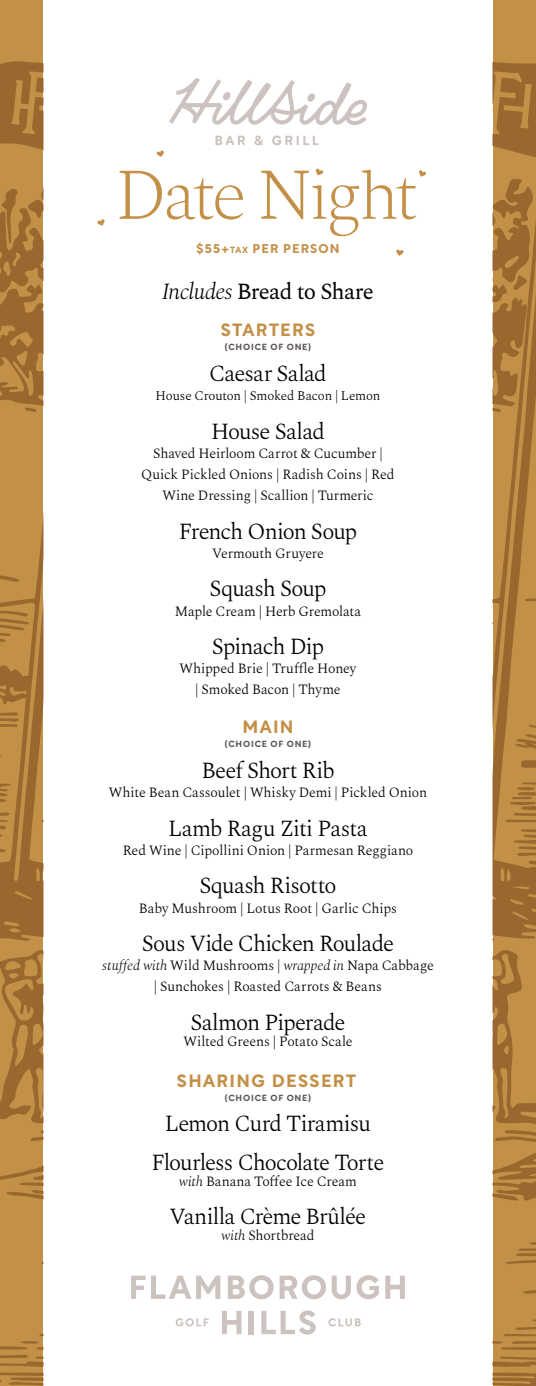
<style>
.page{position:relative;width:536px;height:1386px;background:#fff}
.page>*{position:absolute;margin:0;border:0;box-sizing:border-box;transform-origin:0 0}
.t1{font:300 22.75px/38.5px "Spectral";letter-spacing:-.04em;color:#000;text-align:center}
.t2{font:22.75px "Spectral";letter-spacing:-.04em;color:#000}
.t3{font:700 17.5px "Rotunda";letter-spacing:.08em;color:#c39048}
.t4{font:300 14px/21px "Spectral";letter-spacing:-.01em;color:#000;text-align:center}
.t5{font:300 13.12px "Spectral";letter-spacing:-.015em;color:#000}
.t6{font:700 12.42px "Rotunda";letter-spacing:.09em;color:#c39048}
.t7{font:700 8.75px "Rotunda";letter-spacing:.095em;color:#5e5755}
.s1{font-size:8.75px}
.s2{font-weight:300;font-style:italic}
.s3{font-style:italic}
</style>
<div class="page">
<div style="left:0;top:0;width:43px;height:1386px;background:#c39048"></div>
<svg style="left:0;top:61px;width:43px;height:1325px"></svg>
<div style="left:493px;top:0;width:42px;height:1386px;background:#c39048"></div>
<svg style="left:492px;top:52px;width:44px;height:1334px"></svg>
<svg style="left:131px;top:1276px;width:14px;height:23px"></svg>
<svg style="left:151px;top:1276px;width:69px;height:23px"></svg>
<svg style="left:228px;top:1275px;width:45px;height:24px"></svg>
<svg style="left:279px;top:1275px;width:100px;height:24px"></svg>
<svg style="left:385px;top:1276px;width:20px;height:23px"></svg>
<svg style="left:222px;top:1311px;width:19px;height:23px"></svg>
<div style="left:249px;top:1311px;width:5px;height:23px;background:#ccc3c0"></div>
<svg style="left:261px;top:1310px;width:55px;height:25px"></svg>
<svg style="left:176px;top:1318px;width:32px;height:8px"></svg>
<svg style="left:328px;top:1318px;width:32px;height:8px"></svg>
<svg style="left:215px;top:136px;width:30px;height:9px"></svg>
<svg style="left:254px;top:136px;width:9px;height:9px"></svg>
<svg style="left:272px;top:136px;width:46px;height:9px"></svg>
<svg style="left:169px;top:78px;width:198px;height:47px"></svg>
<svg style="left:120px;top:171px;width:123px;height:49px"></svg>
<svg style="left:261px;top:169px;width:165px;height:67px"></svg>
<svg style="left:396px;top:249px;width:7px;height:7px"></svg>
<svg style="left:156px;top:150px;width:8px;height:7px"></svg>
<svg style="left:97px;top:219px;width:8px;height:7px"></svg>
<p class="t6" style="left:196px;top:242px;width:144px">$55+<span class="s1">TAX</span> PER PERSON</p>
<h1 class="t2" style="left:162px;top:278px;width:213px"><span class="s2">Includes</span> Bread to Share</h1>
<p class="t3" style="left:221px;top:321px;width:96px">STARTERS</p>
<p class="t7" style="left:225px;top:342px;width:88px">(CHOICE OF ONE)</p>
<h1 class="t1" style="left:209px;top:356px;width:119px">Caesar Salad</h1>
<p class="t5" style="left:155px;top:391px;width:226px">House Crouton | Smoked Bacon | Lemon</p>
<h1 class="t1" style="left:211px;top:414px;width:115px">House Salad</h1>
<p class="t4" style="left:141px;top:444px;width:255px">Shaved Heirloom Carrot &amp; Cucumber |<br>Quick Pickled Onions | Radish Coins | Red<br>Wine Dressing | Scallion | Turmeric</p>
<h1 class="t1" style="left:179px;top:514px;width:180px">French Onion Soup</h1>
<p class="t4" style="left:212px;top:544px;width:113px">Vermouth Gruyere</p>
<h1 class="t1" style="left:209px;top:572px;width:118px">Squash Soup</h1>
<p class="t4" style="left:175px;top:602px;width:188px">Maple Cream | Herb Gremolata</p>
<h1 class="t1" style="left:212px;top:629px;width:114px">Spinach Dip</h1>
<p class="t4" style="left:179px;top:657px;width:178px">Whipped Brie | Truffle Honey | Smoked Bacon | Thyme</p>
<p class="t3" style="left:242px;top:719px;width:53px">MAIN</p>
<p class="t7" style="left:225px;top:740px;width:88px">(CHOICE OF ONE)</p>
<h1 class="t1" style="left:201px;top:753px;width:135px">Beef Short Rib</h1>
<p class="t4" style="left:109px;top:783px;width:320px">White Bean Cassoulet | Whisky Demi | Pickled Onion</p>
<h1 class="t1" style="left:168px;top:811px;width:201px">Lamb Ragu Ziti Pasta</h1>
<p class="t4" style="left:123px;top:841px;width:292px">Red Wine | Cipollini Onion | Parmesan Reggiano</p>
<h1 class="t1" style="left:199px;top:868px;width:139px">Squash Risotto</h1>
<p class="t4" style="left:139px;top:899px;width:259px">Baby Mushroom | Lotus Root | Garlic Chips</p>
<h1 class="t1" style="left:142px;top:926px;width:254px">Sous Vide Chicken Roulade</h1>
<p class="t4" style="left:102px;top:956px;width:333px"><span class="s3">stuffed with</span> Wild Mushrooms | <span class="s3">wrapped in</span> Napa Cabbage | Sunchokes | Roasted Carrots &amp; Beans</p>
<h1 class="t1" style="left:190px;top:1005px;width:156px">Salmon Piperade</h1>
<p class="t4" style="left:183px;top:1032px;width:170px">Wilted Greens | Potato Scale</p>
<p class="t3" style="left:177px;top:1072px;width:180px">SHARING DESSERT</p>
<p class="t7" style="left:225px;top:1093px;width:88px">(CHOICE OF ONE)</p>
<h1 class="t1" style="left:151px;top:1106px;width:234px">Lemon Curd Tiramisu<br>Flourless Chocolate Torte</h1>
<p class="t4" style="left:179px;top:1169px;width:179px"><span class="s3">with</span> Banana Toffee Ice Cream</p>
<h1 class="t1" style="left:170px;top:1199px;width:198px">Vanilla Crème Brûlée</h1>
<p class="t4" style="left:221px;top:1226px;width:95px"><span class="s3">with</span> Shortbread</p>
</div>
